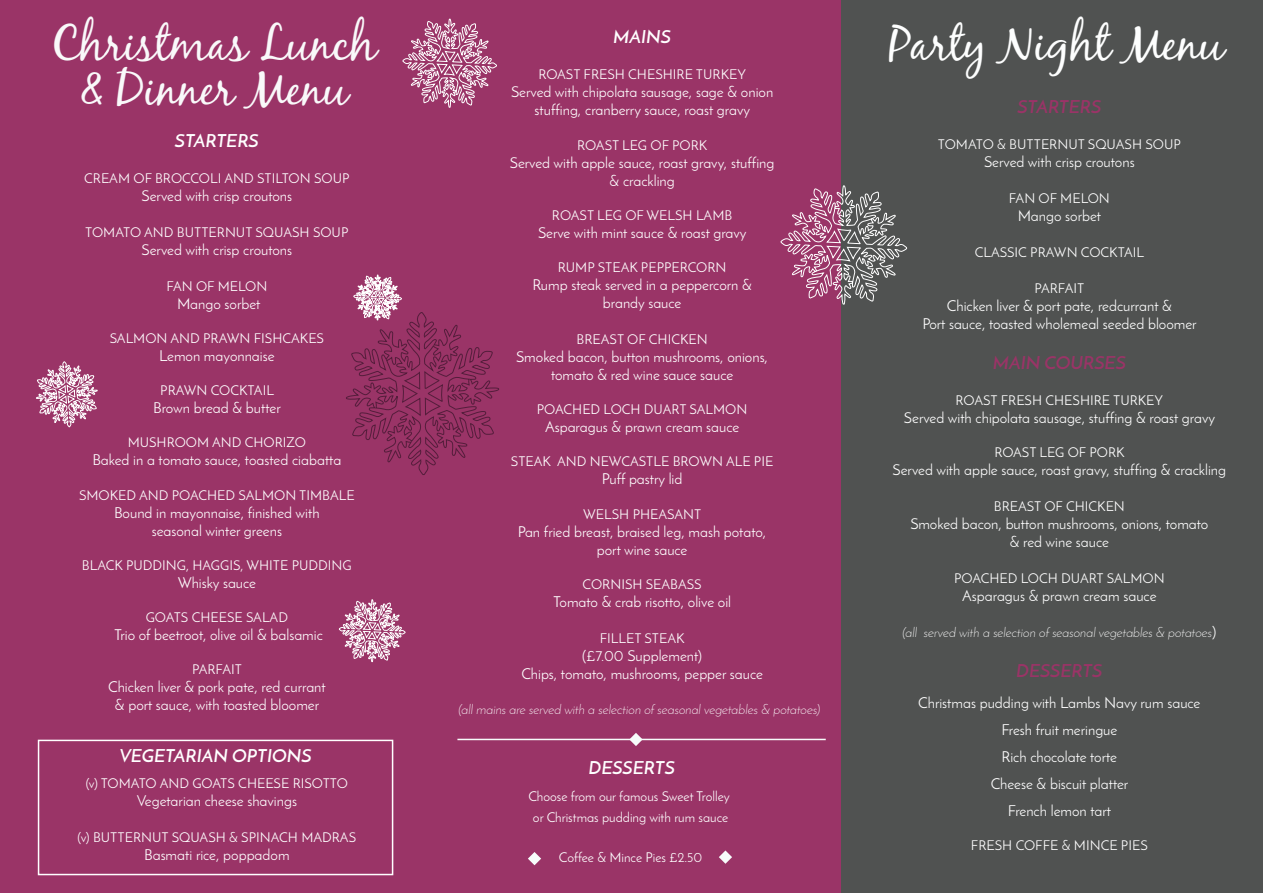
<style>
.page{position:relative;width:1263px;height:893px;background:#fff}
.page>*{position:absolute;margin:0;border:0;box-sizing:border-box;transform-origin:0 0}
.t1{font:48px/45px "Black Jack";color:#f9f9fa;text-align:center}
.t2{font:48px "Black Jack";color:#fdfefe}
.t3{font:600 18px "Josefin Sans";color:#fff}
.t4{font:600 18px "Josefin Sans";color:#9a3467}
.t5{font:15px/18px "Josefin Sans";color:#fff;text-align:center}
.t6{font:13.5px/21px "Josefin Sans";color:#fff;text-align:center}
.t7{font:italic 300 13.5px "Josefin Sans";color:#fff}
.s1{font-weight:400;font-style:normal;font-size:15px}
</style>
<div class="page">
<div style="left:840px;top:0;width:422px;height:893px;background:#505251"></div>
<div style="left:0;top:0;width:841px;height:893px;background:#9a3467"></div>
<svg style="left:36px;top:361px;width:62px;height:66px"></svg>
<svg style="left:780px;top:185px;width:127px;height:119px"></svg>
<svg style="left:402px;top:19px;width:95px;height:89px"></svg>
<hr style="left:457px;top:739px;width:369px;height:1px;background:#f7fcfb">
<svg style="left:629px;top:733px;width:14px;height:13px"></svg>
<svg style="left:719px;top:850px;width:13px;height:14px"></svg>
<svg style="left:528px;top:852px;width:13px;height:13px"></svg>
<div style="left:38px;top:740px;width:355px;height:135px;border:2px solid #fff"></div>
<svg style="left:338px;top:599px;width:68px;height:64px"></svg>
<svg style="left:346px;top:275px;width:153px;height:200px"></svg>
<h1 class="t1" style="left:51px;top:20px;width:327px">Christmas Lunch &amp; Dinner Menu</h1>
<p class="t3" style="left:175px;top:129px;width:85px">STARTERS</p>
<p class="t6" style="left:84px;top:167px;width:267px">CREAM OF BROCCOLI AND STILTON SOUP</p>
<p class="t5" style="left:142px;top:186px;width:152px">Served with crisp croutons</p>
<p class="t6" style="left:85px;top:221px;width:265px">TOMATO AND BUTTERNUT SQUASH SOUP</p>
<p class="t5" style="left:142px;top:240px;width:152px">Served with crisp croutons</p>
<p class="t6" style="left:166px;top:275px;width:103px">FAN OF MELON</p>
<p class="t5" style="left:177px;top:294px;width:85px">Mango sorbet</p>
<p class="t6" style="left:110px;top:328px;width:216px">SALMON AND PRAWN FISHCAKES</p>
<p class="t5" style="left:159px;top:347px;width:117px">Lemon mayonnaise</p>
<p class="t6" style="left:160px;top:380px;width:115px">PRAWN COCKTAIL</p>
<p class="t5" style="left:153px;top:399px;width:129px">Brown bread &amp; butter</p>
<p class="t6" style="left:128px;top:432px;width:180px">MUSHROOM AND CHORIZO</p>
<p class="t5" style="left:92px;top:451px;width:250px">Baked in a tomato sauce, toasted ciabatta</p>
<p class="t6" style="left:79px;top:484px;width:277px">SMOKED AND POACHED SALMON TIMBALE</p>
<p class="t5" style="left:114px;top:503px;width:207px">Bound in mayonnaise, finished with seasonal winter greens</p>
<p class="t6" style="left:82px;top:554px;width:271px">BLACK PUDDING, HAGGIS, WHITE PUDDING</p>
<p class="t5" style="left:178px;top:573px;width:80px">Whisky sauce</p>
<p class="t6" style="left:146px;top:607px;width:144px">GOATS CHEESE SALAD</p>
<p class="t5" style="left:114px;top:626px;width:210px">Trio of beetroot, olive oil &amp; balsamic</p>
<p class="t6" style="left:192px;top:659px;width:51px">PARFAIT</p>
<p class="t5" style="left:108px;top:678px;width:219px">Chicken liver &amp; pork pate, red currant &amp; port sauce, with toasted bloomer</p>
<p class="t3" style="left:119px;top:744px;width:194px">VEGETARIAN OPTIONS</p>
<p class="t6" style="left:86px;top:773px;width:264px">(v) TOMATO AND GOATS CHEESE RISOTTO</p>
<p class="t5" style="left:137px;top:792px;width:162px">Vegetarian cheese shavings</p>
<p class="t6" style="left:78px;top:827px;width:280px">(v) BUTTERNUT SQUASH &amp; SPINACH MADRAS</p>
<p class="t5" style="left:144px;top:846px;width:147px">Basmati rice, poppadom</p>
<p class="t3" style="left:613px;top:26px;width:59px">MAINS</p>
<p class="t6" style="left:538px;top:64px;width:209px">ROAST FRESH CHESHIRE TURKEY</p>
<p class="t5" style="left:511px;top:83px;width:264px">Served with chipolata sausage, sage &amp; onion stuffing, cranberry sauce, roast gravy</p>
<p class="t6" style="left:577px;top:134px;width:132px">ROAST LEG OF PORK</p>
<p class="t5" style="left:510px;top:153px;width:266px">Served with apple sauce, roast gravy, stuffing &amp; crackling</p>
<p class="t6" style="left:552px;top:204px;width:182px">ROAST LEG OF WELSH LAMB</p>
<p class="t5" style="left:538px;top:223px;width:210px">Serve with mint sauce &amp; roast gravy</p>
<p class="t6" style="left:558px;top:257px;width:170px">RUMP STEAK PEPPERCORN</p>
<p class="t5" style="left:532px;top:276px;width:221px">Rump steak served in a peppercorn &amp; brandy sauce</p>
<p class="t6" style="left:577px;top:329px;width:133px">BREAST OF CHICKEN</p>
<p class="t5" style="left:516px;top:348px;width:253px">Smoked bacon, button mushrooms, onions, tomato &amp; red wine sauce sauce</p>
<p class="t6" style="left:537px;top:399px;width:212px">POACHED LOCH DUART SALMON</p>
<p class="t5" style="left:545px;top:418px;width:196px">Asparagus &amp; prawn cream sauce</p>
<p class="t6" style="left:511px;top:451px;width:264px">STEAK AND NEWCASTLE BROWN ALE PIE</p>
<p class="t5" style="left:602px;top:470px;width:82px">Puff pastry lid</p>
<p class="t6" style="left:583px;top:503px;width:120px">WELSH PHEASANT</p>
<p class="t5" style="left:518px;top:522px;width:250px">Pan fried breast, braised leg, mash potato, port wine sauce</p>
<p class="t6" style="left:583px;top:573px;width:121px">CORNISH SEABASS</p>
<p class="t5" style="left:553px;top:592px;width:179px">Tomato &amp; crab risotto, olive oil</p>
<p class="t6" style="left:600px;top:627px;width:86px">FILLET STEAK</p>
<p class="t5" style="left:521px;top:646px;width:243px">(£7.00 Supplement)<br>Chips, tomato, mushrooms, pepper sauce</p>
<p class="t7" style="left:458px;top:701px;width:363px">(all mains are served with a selection of seasonal vegetables &amp; potatoes)</p>
<p class="t3" style="left:589px;top:756px;width:88px">DESSERTS</p>
<p class="t6" style="left:528px;top:786px;width:203px">Choose from our famous Sweet Trolley or Christmas pudding with rum sauce</p>
<p class="t6" style="left:559px;top:847px;width:145px">Coffee &amp; Mince Pies £2.50</p>
<h1 class="t2" style="left:889px;top:15px;width:336px">Party Night Menu</h1>
<p class="t4" style="left:1017px;top:96px;width:85px">STARTERS</p>
<p class="t6" style="left:938px;top:134px;width:244px">TOMATO &amp; BUTTERNUT SQUASH SOUP</p>
<p class="t5" style="left:984px;top:153px;width:152px">Served with crisp croutons</p>
<p class="t6" style="left:1009px;top:188px;width:103px">FAN OF MELON</p>
<p class="t5" style="left:1018px;top:207px;width:85px">Mango sorbet</p>
<p class="t6" style="left:975px;top:242px;width:171px">CLASSIC PRAWN COCKTAIL</p>
<p class="t6" style="left:1034px;top:278px;width:51px">PARFAIT</p>
<p class="t5" style="left:922px;top:297px;width:276px">Chicken liver &amp; port pate, redcurrant &amp;<br>Port sauce, toasted wholemeal seeded bloomer</p>
<p class="t4" style="left:993px;top:351px;width:135px">MAIN COURSES</p>
<p class="t6" style="left:955px;top:389px;width:209px">ROAST FRESH CHESHIRE TURKEY</p>
<p class="t5" style="left:904px;top:408px;width:313px">Served with chipolata sausage, stuffing &amp; roast gravy</p>
<p class="t6" style="left:994px;top:442px;width:132px">ROAST LEG OF PORK</p>
<p class="t5" style="left:892px;top:461px;width:335px">Served with apple sauce, roast gravy, stuffing &amp; crackling</p>
<p class="t6" style="left:994px;top:496px;width:133px">BREAST OF CHICKEN</p>
<p class="t5" style="left:910px;top:515px;width:300px">Smoked bacon, button mushrooms, onions, tomato &amp; red wine sauce</p>
<p class="t6" style="left:954px;top:568px;width:212px">POACHED LOCH DUART SALMON</p>
<p class="t5" style="left:962px;top:587px;width:196px">Asparagus &amp; prawn cream sauce</p>
<p class="t7" style="left:902px;top:624px;width:315px">(all served with a selection of seasonal vegetables &amp; potatoes<span class="s1">)</span></p>
<p class="t4" style="left:1016px;top:659px;width:88px">DESSERTS</p>
<p class="t5" style="left:918px;top:689px;width:284px;line-height:27px">Christmas pudding with Lambs Navy rum sauce<br>Fresh fruit meringue<br>Rich chocolate torte<br>Cheese &amp; biscuit platter<br>French lemon tart</p>
<p class="t6" style="left:971px;top:835px;width:178px">FRESH COFFE &amp; MINCE PIES</p>
</div>
